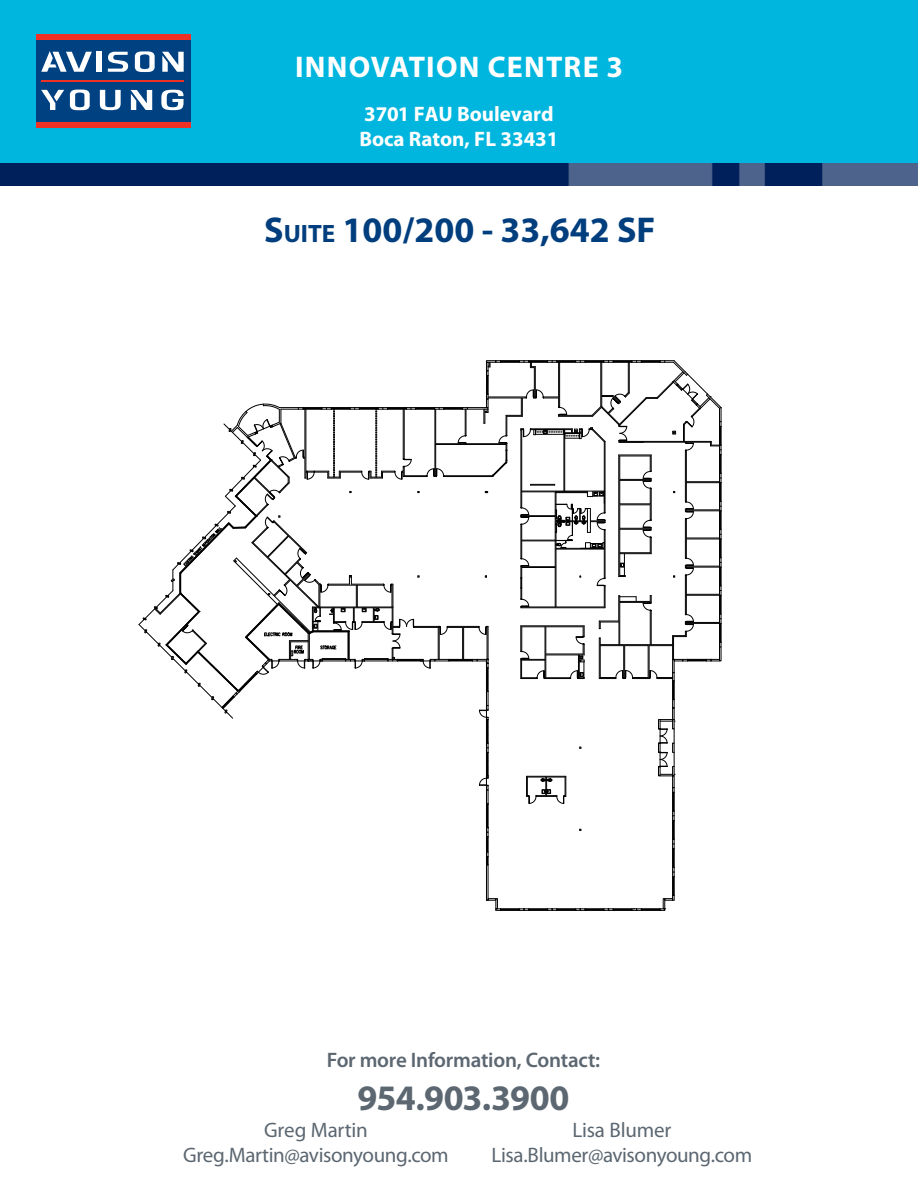
<style>
.page{position:relative;width:918px;height:1188px;background:#fff}
.page>*{position:absolute;margin:0;border:0;box-sizing:border-box;transform-origin:0 0}
.t1{font:700 36px "Myriad Pro";color:#003e7e}
.t2{font:700 36px "Myriad Pro";letter-spacing:-.015em;color:#5c6771}
.t3{font:700 30px "Myriad Pro";letter-spacing:.04em;color:#fff}
.t4{font:21px/25.2px "Myriad Pro";letter-spacing:-.015em;color:#5c6771;text-align:center}
.t5{font:700 21px/25.2px "Myriad Pro";color:#fff}
.t6{font:600 21px "Myriad Pro";letter-spacing:-.01em;color:#5c6771}
.s1{font-size:25.2px}
</style>
<div class="page">
<div style="left:1px;top:0;width:917px;height:166px;background:#00b6de"></div>
<img style="left:1px;top:164px;width:917px;height:21px">
<div style="left:36px;top:40px;width:154px;height:82px;background:#004181"></div>
<div style="left:96px;top:52px;width:6px;height:20px;background:#fff"></div>
<svg style="left:162px;top:52px;width:22px;height:20px"></svg>
<svg style="left:108px;top:51px;width:47px;height:21px"></svg>
<svg style="left:131px;top:90px;width:21px;height:20px"></svg>
<svg style="left:41px;top:51px;width:51px;height:21px"></svg>
<svg style="left:41px;top:90px;width:49px;height:20px"></svg>
<svg style="left:100px;top:90px;width:21px;height:20px"></svg>
<svg style="left:161px;top:90px;width:23px;height:20px"></svg>
<div style="left:36px;top:122px;width:154px;height:6px;background:#ee3124"></div>
<div style="left:36px;top:34px;width:154px;height:6px;background:#ee3124"></div>
<hr style="left:41px;top:80px;width:143px;height:2px;background:#ee3124">
<svg style="left:138px;top:360px;width:584px;height:551px"></svg>
<div style="left:368px;top:511px;width:86px;height:30px;background:#fff"></div>
<div style="left:298px;top:692px;width:141px;height:30px;background:#fff"></div>
<h2 class="t3" style="left:295px;top:48px;width:330px">INNOVATION CENTRE 3</h2>
<p class="t5" style="left:359px;top:100px;width:201px">3701 FAU Boulevard<br>Boca Raton, FL 33431</p>
<h1 class="t1" style="left:264px;top:206px;width:372px">S<span class="s1">uite</span> 100/200 - 33,642 SF</h1>
<p class="t6" style="left:327px;top:1047px;width:275px">For more Information, Contact:</p>
<h1 class="t2" style="left:357px;top:1075px;width:214px">954.903.3900</h1>
<p class="t4" style="left:183px;top:1117px;width:267px">Greg Martin<br>Greg.Martin@avisonyoung.com</p>
<p class="t4" style="left:492px;top:1117px;width:262px">Lisa Blumer<br>Lisa.Blumer@avisonyoung.com</p>
</div>
